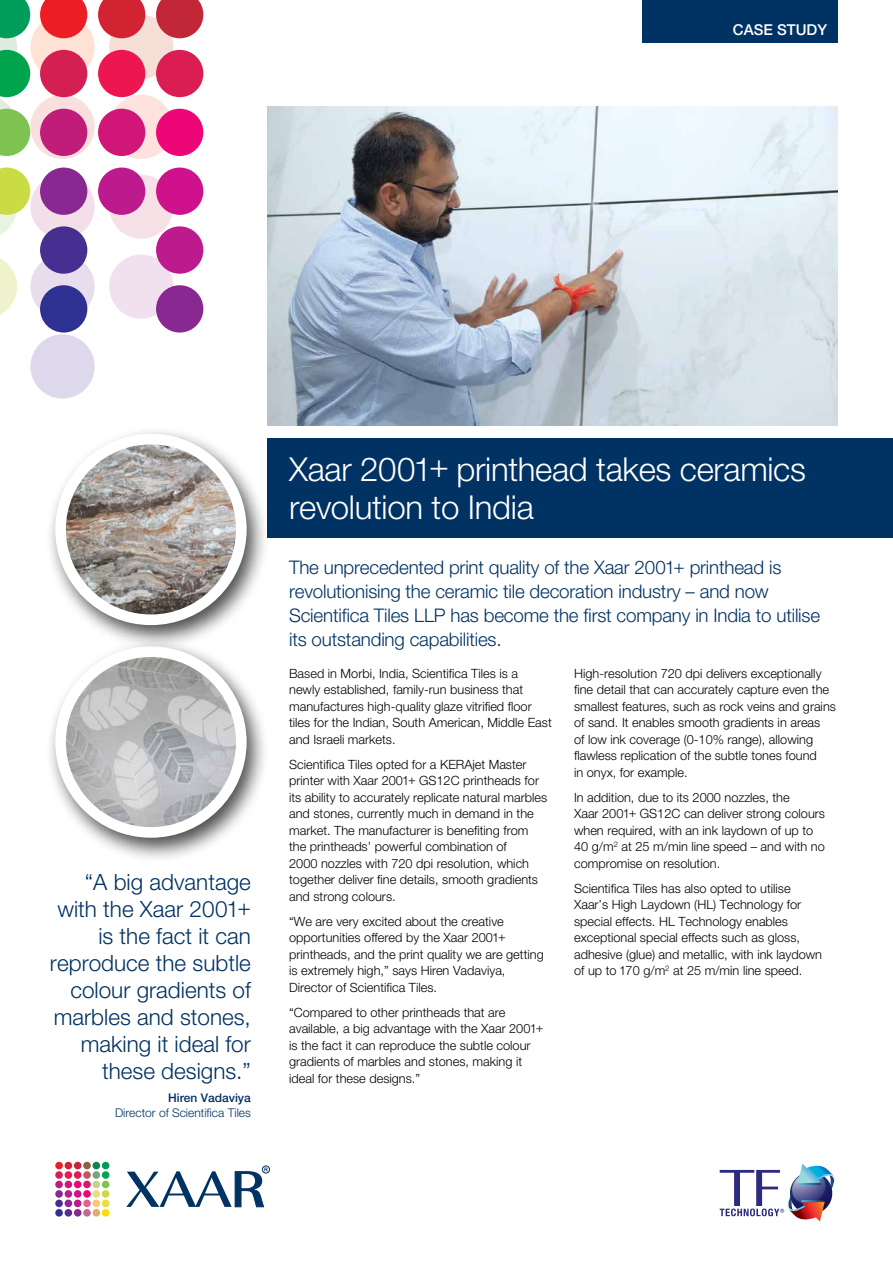
<style>
.page{position:relative;width:893px;height:1263px;background:#fff}
.page>*{position:absolute;margin:0;border:0;box-sizing:border-box;transform-origin:0 0}
.t1{font:300 33px/37.5px "Helvetica Neue";letter-spacing:-.01em;color:#fff}
.t2{font:300 22.5px/27px "Helvetica Neue";color:#003263;text-align:right}
.t3{font:300 18.75px/24px "Helvetica Neue";letter-spacing:-.01em;color:#003263}
.t4{font:500 15px "Helvetica Neue";color:#fff}
.t5{font:300 12.75px/16.5px "Helvetica Neue";color:#000}
.t6{font:300 12px "Helvetica Neue";color:#003263}
.t7{font:500 12px "Helvetica Neue";color:#003263}
</style>
<div class="page">
<svg style="left:0;top:258px;width:17px;height:57px"></svg>
<div style="left:30px;top:15px;width:65px;height:64px;background:#fde2d5;border-radius:50%"></div>
<div style="left:109px;top:15px;width:64px;height:64px;background:#f6dfd7;border-radius:50%"></div>
<div style="left:30px;top:95px;width:65px;height:64px;background:#f7e0de;border-radius:50%"></div>
<div style="left:109px;top:95px;width:64px;height:64px;background:#fde2de;border-radius:50%"></div>
<div style="left:30px;top:175px;width:65px;height:64px;background:#f2dfe7;border-radius:50%"></div>
<div style="left:109px;top:175px;width:64px;height:64px;background:#f6e1e7;border-radius:50%"></div>
<div style="left:30px;top:254px;width:65px;height:65px;background:#e8dded;border-radius:50%"></div>
<div style="left:109px;top:254px;width:64px;height:65px;background:#f1e0ee;border-radius:50%"></div>
<div style="left:30px;top:334px;width:65px;height:65px;background:#ddd8ec;border-radius:50%"></div>
<svg style="left:0;top:0;width:30px;height:156px"></svg>
<svg style="left:0;top:168px;width:30px;height:67px"></svg>
<svg style="left:40px;top:0;width:47px;height:38px;background:#ef3b3f"></svg>
<svg style="left:98px;top:0;width:47px;height:38px;background:#d8414e"></svg>
<svg style="left:156px;top:0;width:47px;height:38px;background:#c94551"></svg>
<div style="left:40px;top:50px;width:47px;height:47px;background:#d41f53;border-radius:50%"></div>
<div style="left:98px;top:50px;width:47px;height:47px;background:#ed1651;border-radius:50%"></div>
<div style="left:156px;top:50px;width:47px;height:47px;background:#da1d52;border-radius:50%"></div>
<div style="left:40px;top:109px;width:47px;height:47px;background:#bf1d79;border-radius:50%"></div>
<div style="left:98px;top:109px;width:47px;height:47px;background:#d01778;border-radius:50%"></div>
<div style="left:156px;top:109px;width:47px;height:47px;background:#ed0677;border-radius:50%"></div>
<div style="left:40px;top:168px;width:47px;height:47px;background:#892890;border-radius:50%"></div>
<div style="left:98px;top:168px;width:47px;height:47px;background:#bd1a8d;border-radius:50%"></div>
<div style="left:156px;top:168px;width:47px;height:47px;background:#cf128c;border-radius:50%"></div>
<div style="left:40px;top:226px;width:47px;height:48px;background:#472f92;border-radius:50%"></div>
<div style="left:156px;top:226px;width:47px;height:48px;background:#bd1a8d;border-radius:50%"></div>
<div style="left:40px;top:285px;width:47px;height:48px;background:#2e3092;border-radius:50%"></div>
<div style="left:156px;top:285px;width:47px;height:48px;background:#892890;border-radius:50%"></div>
<div style="left:642px;top:0;width:196px;height:43px;background:#003263"></div>
<div style="left:268px;top:438px;width:625px;height:100px;background:#003263"></div>
<div style="left:262px;top:1166px;width:8px;height:7px;border:1px solid #003263;border-radius:50%"></div>
<div style="left:55px;top:1162px;width:8px;height:7px;background:#ed1d24;border-radius:50%"></div>
<div style="left:65px;top:1162px;width:7px;height:7px;background:#d22333;border-radius:50%"></div>
<div style="left:74px;top:1162px;width:7px;height:7px;background:#c12736;border-radius:50%"></div>
<div style="left:83px;top:1162px;width:8px;height:7px;background:#8b6243;border-radius:50%"></div>
<div style="left:93px;top:1162px;width:7px;height:7px;background:#118352;border-radius:50%"></div>
<div style="left:102px;top:1162px;width:7px;height:7px;background:#009d5a;border-radius:50%"></div>
<div style="left:55px;top:1171px;width:8px;height:8px;background:#d41f53;border-radius:50%"></div>
<div style="left:65px;top:1171px;width:7px;height:8px;background:#ed1651;border-radius:50%"></div>
<div style="left:74px;top:1171px;width:7px;height:8px;background:#da1d52;border-radius:50%"></div>
<div style="left:83px;top:1171px;width:8px;height:8px;background:#c1575e;border-radius:50%"></div>
<div style="left:93px;top:1171px;width:7px;height:8px;background:#72a581;border-radius:50%"></div>
<div style="left:102px;top:1171px;width:7px;height:8px;background:#00a44d;border-radius:50%"></div>
<div style="left:55px;top:1181px;width:8px;height:7px;background:#bf1d79;border-radius:50%"></div>
<div style="left:65px;top:1181px;width:7px;height:7px;background:#d01778;border-radius:50%"></div>
<div style="left:74px;top:1181px;width:7px;height:7px;background:#ed0677;border-radius:50%"></div>
<div style="left:83px;top:1181px;width:8px;height:7px;background:#d91378;border-radius:50%"></div>
<div style="left:93px;top:1181px;width:7px;height:7px;background:#c6d486;border-radius:50%"></div>
<div style="left:102px;top:1181px;width:7px;height:7px;background:#7ec352;border-radius:50%"></div>
<div style="left:55px;top:1190px;width:8px;height:8px;background:#892890;border-radius:50%"></div>
<div style="left:65px;top:1190px;width:7px;height:8px;background:#bd1a8d;border-radius:50%"></div>
<div style="left:74px;top:1190px;width:7px;height:8px;background:#cf128c;border-radius:50%"></div>
<div style="left:83px;top:1190px;width:8px;height:8px;background:#ed0677;border-radius:50%"></div>
<div style="left:93px;top:1190px;width:7px;height:8px;background:#e9dd83;border-radius:50%"></div>
<div style="left:102px;top:1190px;width:7px;height:8px;background:#cadc44;border-radius:50%"></div>
<div style="left:55px;top:1199px;width:8px;height:8px;background:#472f92;border-radius:50%"></div>
<div style="left:65px;top:1199px;width:7px;height:8px;background:#892890;border-radius:50%"></div>
<div style="left:74px;top:1199px;width:7px;height:8px;background:#bd1a8d;border-radius:50%"></div>
<div style="left:83px;top:1199px;width:8px;height:8px;background:#dc648d;border-radius:50%"></div>
<div style="left:93px;top:1199px;width:7px;height:8px;background:#fdc578;border-radius:50%"></div>
<div style="left:102px;top:1199px;width:7px;height:8px;background:#ecde38;border-radius:50%"></div>
<div style="left:55px;top:1209px;width:8px;height:7px;background:#2e3092;border-radius:50%"></div>
<div style="left:65px;top:1209px;width:7px;height:7px;background:#5c2d91;border-radius:50%"></div>
<div style="left:74px;top:1209px;width:7px;height:7px;background:#892890;border-radius:50%"></div>
<div style="left:83px;top:1209px;width:8px;height:7px;background:#c06a92;border-radius:50%"></div>
<div style="left:93px;top:1209px;width:7px;height:7px;background:#e3ab74;border-radius:50%"></div>
<div style="left:102px;top:1209px;width:7px;height:7px;background:#fd0;border-radius:50%"></div>
<svg style="left:126px;top:1167px;width:142px;height:40px"></svg>
<img style="left:268px;top:106px;width:570px;height:319px">
<svg style="left:720px;top:1163px;width:115px;height:58px"></svg>
<div style="left:45px;top:639px;width:224px;height:224px;background:#000;opacity:.7"></div>
<div style="left:55px;top:646px;width:192px;height:192px;background:#fff;border-radius:50%"></div>
<img style="left:66px;top:657px;width:170px;height:170px;border-radius:85px">
<div style="left:45px;top:426px;width:224px;height:224px;background:#000;opacity:.7"></div>
<div style="left:55px;top:434px;width:192px;height:191px;background:#fff;border-radius:50%"></div>
<img style="left:66px;top:444px;width:170px;height:170px;border-radius:85px">
<p class="t4" style="left:733px;top:21px;width:96px">Case Study</p>
<h2 class="t2" style="left:50px;top:867px;width:202px">“A big advantage with the Xaar 2001+ is the fact it can reproduce the subtle colour gradients of marbles and stones, making it ideal for these designs.”</h2>
<p class="t7" style="left:168px;top:1090px;width:84px">Hiren Vadaviya</p>
<p class="t6" style="left:115px;top:1105px;width:137px">Director of Scientifica Tiles</p>
<h1 class="t1" style="left:289px;top:450px;width:518px">Xaar 2001+ printhead takes ceramics revolution to India</h1>
<h3 class="t3" style="left:289px;top:555px;width:532px">The unprecedented print quality of the Xaar 2001+ printhead is revolutionising the ceramic tile decoration industry – and now Scientifica Tiles LLP has become the first company in India to utilise its outstanding capabilities.</h3>
<p class="t5" style="left:289px;top:665px;width:264px">Based in Morbi, India, Scientifica Tiles is a newly established, family-run business that manufactures high-quality glaze vitrified floor tiles for the Indian, South American, Middle East and Israeli markets.</p>
<p class="t5" style="left:289px;top:756px;width:260px">Scientifica Tiles opted for a KERAjet Master printer with Xaar 2001+ GS12C printheads for its ability to accurately replicate natural marbles and stones, currently much in demand in the market. The manufacturer is benefiting from the printheads’ powerful combination of<br>2000 nozzles with 720 dpi resolution, which together deliver fine details, smooth gradients and strong colours.</p>
<p class="t5" style="left:289px;top:913px;width:256px">“We are very excited about the creative opportunities offered by the Xaar 2001+ printheads, and the print quality we are getting is extremely high,” says Hiren Vadaviya, Director of Scientifica Tiles.</p>
<p class="t5" style="left:289px;top:1004px;width:256px">“Compared to other printheads that are available, a big advantage with the Xaar 2001+ is the fact it can reproduce the subtle colour gradients of marbles and stones, making it ideal for these designs.”</p>
<p class="t5" style="left:574px;top:665px;width:263px">High-resolution 720 dpi delivers exceptionally fine detail that can accurately capture even the smallest features, such as rock veins and grains of sand. It enables smooth gradients in areas<br>of low ink coverage (0-10% range), allowing flawless replication of the subtle tones found<br>in onyx, for example.</p>
<p class="t5" style="left:574px;top:789px;width:252px">In addition, due to its 2000 nozzles, the<br>Xaar 2001+ GS12C can deliver strong colours when required, with an ink laydown of up to 40 g/m<sup>2</sup> at 25 m/min line speed – and with no compromise on resolution.</p>
<p class="t5" style="left:574px;top:880px;width:249px">Scientifica Tiles has also opted to utilise Xaar’s High Laydown (HL) Technology for special effects. HL Technology enables exceptional special effects such as gloss, adhesive (glue) and metallic, with ink laydown of up to 170 g/m<sup>2</sup> at 25 m/min line speed.</p>
</div>
